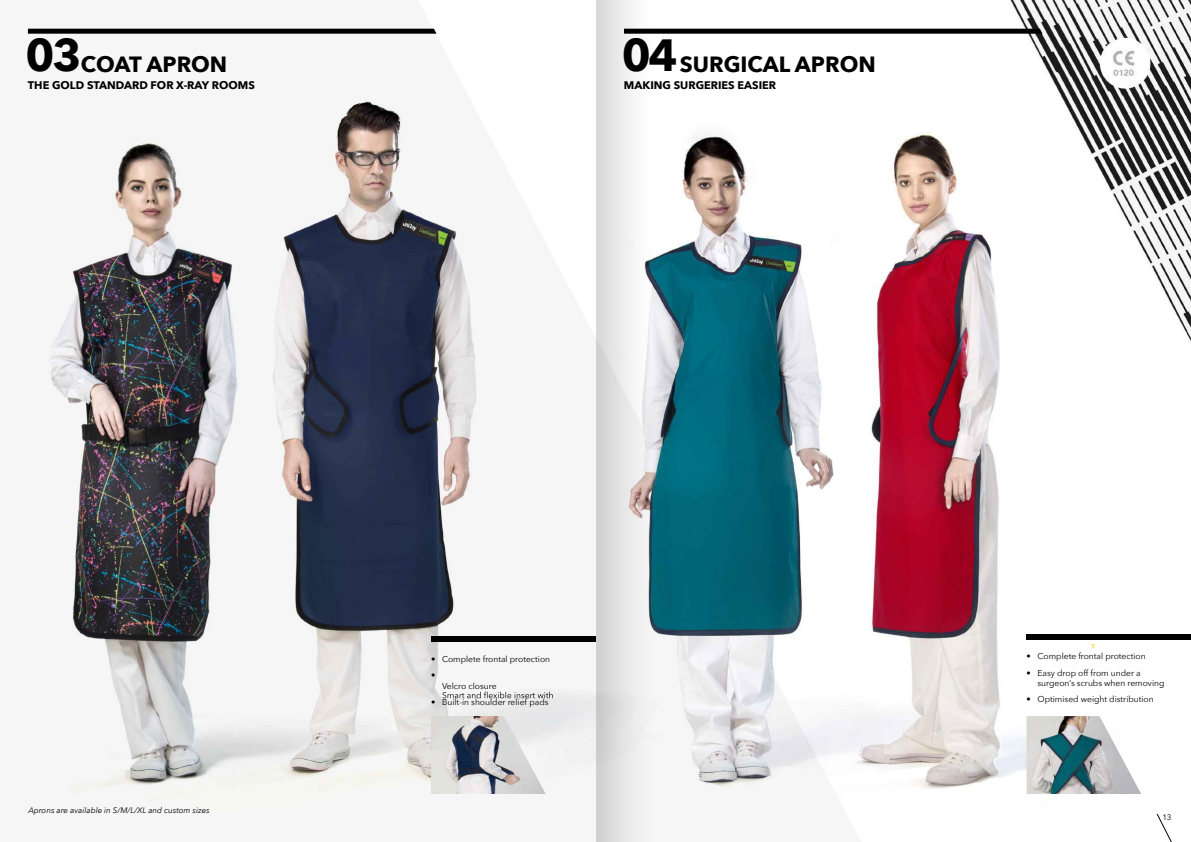
<style>
.page{position:relative;width:1191px;height:842px;background:#fff}
.page>*{position:absolute;margin:0;border:0;box-sizing:border-box;transform-origin:0 0}
.t1{font:700 45px "Avenir Next";color:#000}
.t2{font:700 22px "Avenir Next";color:#000}
.t3{font:700 11px "Avenir Next";color:#000}
.t4{font:8.5px/16.2px "Avenir Next";color:#000}
.t5{font:italic 8px "Avenir Next";color:#000}
.t6{font:8px "Avenir Next";color:#000}
.t7{font:900 5.2px "Avenir";color:#ffd200}
</style>
<div class="page">
<img style="left:27px;top:0;width:1163px;height:842px">
<svg style="left:1156px;top:813px;width:23px;height:29px"></svg>
<svg style="left:442px;top:692px;width:111px;height:6px"></svg>
<div style="left:431px;top:636px;width:164px;height:6px;background:#000"></div>
<div style="left:1026px;top:634px;width:165px;height:5px;background:#000"></div>
<svg style="left:28px;top:29px;width:408px;height:5px"></svg>
<img style="left:431px;top:716px;width:115px;height:78px">
<img style="left:1026px;top:716px;width:115px;height:78px">
<svg style="left:681px;top:29px;width:361px;height:5px"></svg>
<svg style="left:596px;top:0;width:85px;height:842px"></svg>
<h1 class="t1" style="left:26px;top:16px;width:57px">03</h1>
<h2 class="t2" style="left:81px;top:45px;width:148px">COAT APRON</h2>
<h1 class="t1" style="left:621px;top:16px;width:57px">04</h1>
<h2 class="t2" style="left:680px;top:45px;width:197px">SURGICAL APRON</h2>
<p class="t3" style="left:28px;top:75px;width:228px">THE GOLD STANDARD FOR X-RAY ROOMS</p>
<p class="t3" style="left:624px;top:75px;width:154px">MAKING SURGERIES EASIER</p>
<p class="t5" style="left:28px;top:803px;width:183px">Aprons are available in M/ S /L/ XL and custom sizes</p>
<p class="t4" style="left:442px;top:651px;width:110px">Complete frontal protection</p>
<p class="t4" style="left:431px;top:651px;width:6px">• •</p>
<p class="t4" style="left:442px;top:677px;width:108px">Velcro closure<br>Built i n- shoulder relief pads</p>
<p class="t4" style="left:431px;top:693px;width:6px">•</p>
<p class="t7" style="left:1091px;top:642px;width:4px">T</p>
<p class="t4" style="left:1037px;top:648px;width:110px">Complete frontal protection</p>
<p class="t4" style="left:1026px;top:648px;width:6px">•</p>
<p class="t4" style="left:1037px;top:664px;width:105px">Easy drop off from under a</p>
<p class="t4" style="left:1026px;top:664px;width:6px">•</p>
<p class="t4" style="left:1037px;top:675px;width:128px">surgeon s’ scrubs when removing<br>Optimised weight distribution</p>
<p class="t4" style="left:1026px;top:691px;width:6px">•</p>
<p class="t6" style="left:1162px;top:811px;width:11px">13</p>
</div>
